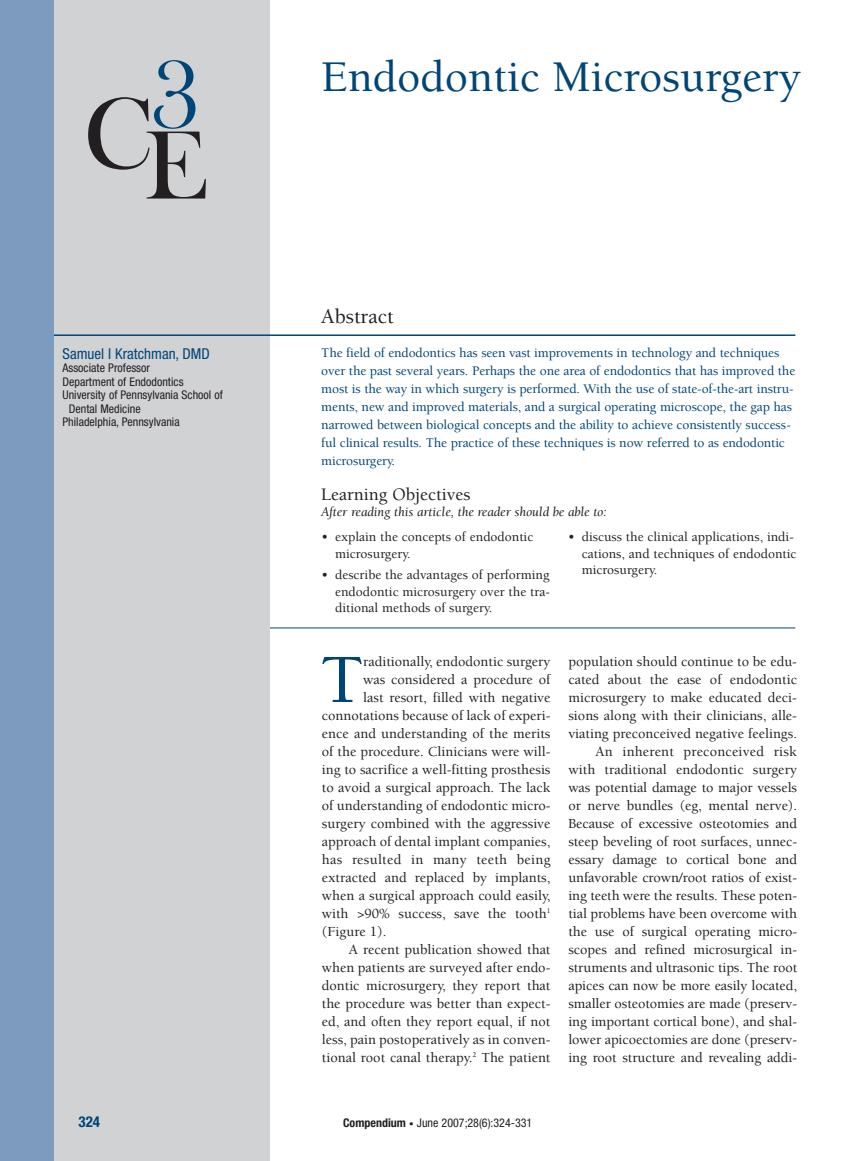
<style>
.page{position:relative;width:851px;height:1161px;background:#fff}
.page>*{position:absolute;margin:0;border:0;box-sizing:border-box;transform-origin:0 0}
.t1{font:103.5px "Bask Old Face";color:#231f20}
.t2{font:100.5px "Bask Old Face";color:#004577}
.t3{font:500 70.95px "Berkeley";color:#004577}
.t4{font:500 45px "Berkeley";color:#004577}
.t5{font:500 21px "Berkeley";color:#231f20}
.t6{font:500 18px "Berkeley";color:#231f20}
.t7{font:condensed 15px "Helvetica Neue";color:#004577}
.t8{font:700 condensed 15px "Helvetica Neue";color:#004577}
.t9{font:500 14.25px/18px "Berkeley";color:#231f20;text-align:right}
.t10{font:500 14.25px "Berkeley";letter-spacing:.02em;color:#231f20}
.t11{font:500 13.5px/18px "Berkeley";letter-spacing:-.01em;color:#004577}
.t12{font:500 13.5px/16.5px "Berkeley";color:#231f20}
.t13{font:italic 13.5px "Berkeley";letter-spacing:-.005em;color:#231f20}
.t14{font:condensed 12px "Helvetica Neue";color:#231f20}
.s1{font-weight:700}
.s2{font-size:9px}
</style>
<div class="page">
<hr style="left:209px;top:628px;width:586px;height:1px;background:#004577">
<div style="left:14px;top:0;width:256px;height:1161px;background:#d1d2d4"></div>
<hr style="left:0;top:334px;width:795px;height:2px;background:#004577">
<div style="left:0;top:0;width:54px;height:1161px;background:#7d9bbe"></div>
<h2 class="t2" style="left:150px;top:34px;width:51px">3</h2>
<h1 class="t1" style="left:83px;top:72px;width:125px">C<sub>E</sub></h1>
<p class="t7" style="left:62px;top:348px;width:149px">Samuel I Kratchman, DMD</p>
<p class="t14" style="left:62px;top:364px;width:89px">Associate Professor</p>
<p class="t14" style="left:62px;top:377px;width:122px">Department of Endodontics</p>
<p class="t14" style="left:62px;top:391px;width:162px">University of Pennsylvania School of</p>
<p class="t14" style="left:69px;top:404px;width:73px">Dental Medicine</p>
<p class="t14" style="left:62px;top:418px;width:119px">Philadelphia, Pennsylvania</p>
<h3 class="t4" style="left:321px;top:59px;width:481px">Endodontic Microsurgery</h3>
<h3 class="t5" style="left:321px;top:308px;width:74px">Abstract</h3>
<p class="t11" style="left:321px;top:345px;width:475px">The field of endodontics has seen vast improvements in technology and techniques over the past several years. Perhaps the one area of endodontics that has improved the most is the way in which surgery is performed. With the use of state-of-the-art instru&shy;ments, new and improved materials, and a surgical operating microscope, the gap has narrowed between biological concepts and the ability to achieve consistently success&shy;ful clinical results. The practice of these techniques is now referred to as endodontic microsurgery.</p>
<p class="t6" style="left:321px;top:487px;width:151px">Learning Objectives</p>
<p class="t13" style="left:321px;top:506px;width:287px">After reading this article, the reader should be able to:</p>
<p class="t12" style="left:335px;top:530px;width:200px;text-indent:-14px">• explain the concepts of endodontic microsurgery.</p>
<p class="t12" style="left:335px;top:568px;width:216px;text-align:justify;text-indent:-14px">• describe the advantages of performing endodontic microsurgery over the tra&shy;ditional methods of surgery.</p>
<h3 class="t3" style="left:320px;top:652px;width:45px">T</h3>
<p class="t9" style="left:363px;top:654px;width:189px">raditionally, endodontic surgery</p>
<p class="t9" style="left:363px;top:672px;width:189px">was considered a procedure of</p>
<p class="t9" style="left:363px;top:690px;width:189px">last resort, filled with negative</p>
<p class="t9" style="left:322px;top:708px;width:230px">connotations because of lack of experi-</p>
<p class="t9" style="left:322px;top:726px;width:230px">ence and understanding of the merits</p>
<p class="t9" style="left:322px;top:744px;width:230px">of the procedure. Clinicians were will-</p>
<p class="t9" style="left:322px;top:762px;width:230px">ing to sacrifice a well-fitting prosthesis</p>
<p class="t9" style="left:322px;top:780px;width:230px">to avoid a surgical approach. The lack</p>
<p class="t9" style="left:322px;top:798px;width:230px">of understanding of endodontic micro-</p>
<p class="t9" style="left:322px;top:816px;width:230px">surgery combined with the aggressive</p>
<p class="t9" style="left:322px;top:834px;width:230px">approach of dental implant companies,</p>
<p class="t10" style="left:322px;top:854px;width:230px">has resulted in many teeth being</p>
<p class="t9" style="left:322px;top:870px;width:230px">extracted and replaced by implants,</p>
<p class="t9" style="left:322px;top:888px;width:230px">when a surgical approach could easily,</p>
<p class="t9" style="left:322px;top:906px;width:230px">with &gt;90% success, save the tooth<sup>1</sup></p>
<p class="t9" style="left:322px;top:924px;width:66px">(Figure 1).</p>
<p class="t9" style="left:349px;top:942px;width:203px">A recent publication showed that</p>
<p class="t9" style="left:322px;top:960px;width:230px">when patients are surveyed after endo-</p>
<p class="t9" style="left:322px;top:978px;width:230px">dontic microsurgery, they report that</p>
<p class="t9" style="left:322px;top:996px;width:230px">the procedure was better than expect-</p>
<p class="t9" style="left:322px;top:1014px;width:230px">ed, and often they report equal, if not</p>
<p class="t9" style="left:322px;top:1032px;width:230px">less, pain postoperatively as in conven-</p>
<p class="t9" style="left:322px;top:1050px;width:230px">tional root canal therapy.<sup>2</sup> The patient</p>
<p class="t12" style="left:581px;top:530px;width:216px;text-indent:-14px">• discuss the clinical applications, indi&shy;cations, and techniques of endodontic microsurgery.</p>
<p class="t9" style="left:568px;top:654px;width:230px">population should continue to be edu&shy;cated about the ease of endodontic microsurgery to make educated deci&shy;sions along with their clinicians, alle&shy;viating preconceived negative feelings.<br>An inherent preconceived risk with traditional endodontic surgery was potential damage to major vessels or nerve bundles (eg, mental nerve).<br>Because of excessive osteotomies and steep beveling of root surfaces, unnec&shy;essary damage to cortical bone and unfavorable crown/root ratios of exist&shy;ing teeth were the results. These poten&shy;tial problems have been overcome with the use of surgical operating micro&shy;scopes and refined microsurgical in&shy;struments and ultrasonic tips. The root apices can now be more easily located, smaller osteotomies are made (preserv&shy;ing important cortical bone), and shal&shy;lower apicoectomies are done (preserv&shy;ing root structure and revealing addi-</p>
<p class="t8" style="left:78px;top:1116px;width:23px">324</p>
<p class="t14" style="left:343px;top:1118px;width:191px"><span class="s1">Compendium</span> <span class="s2">•</span> June 2007;28(6):324-331</p>
</div>
